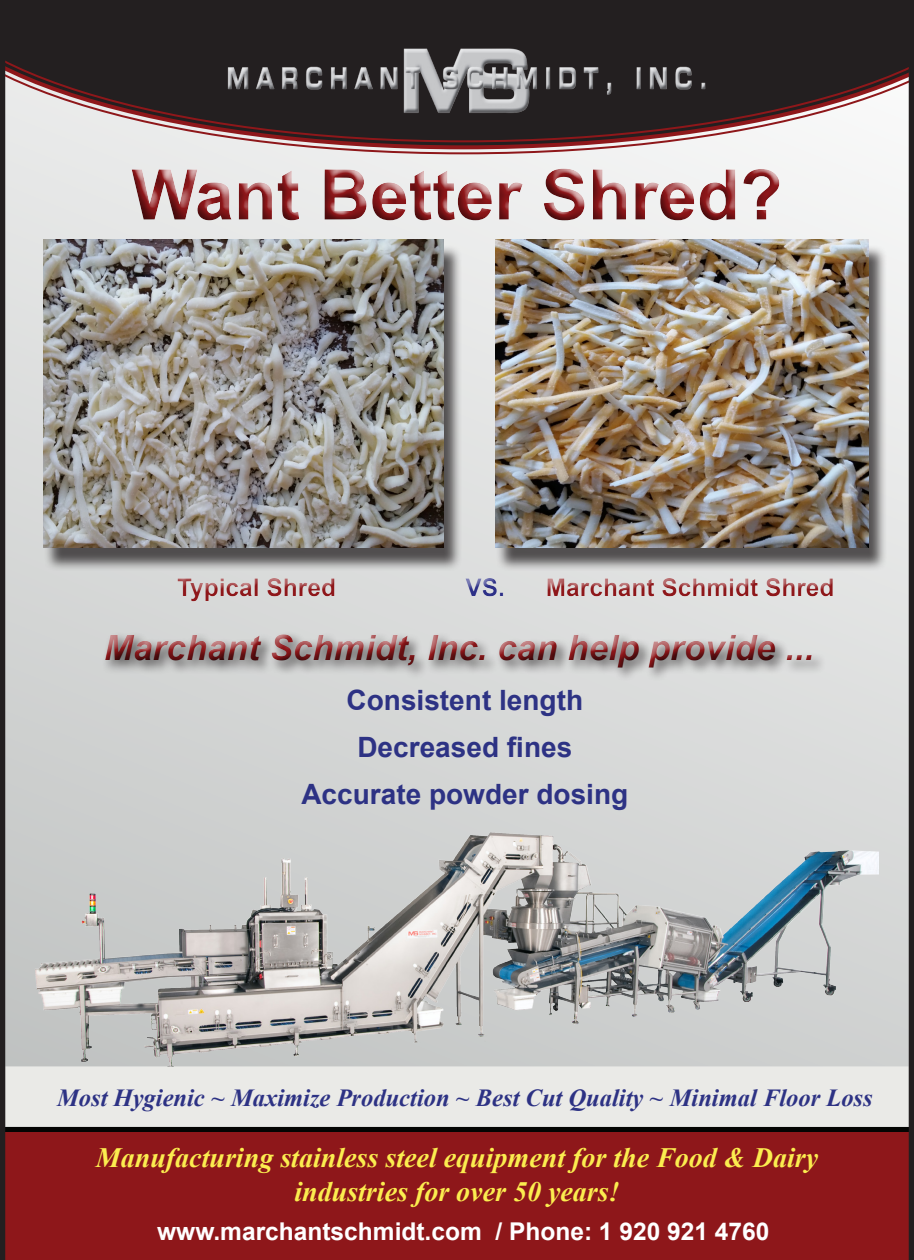
<style>
.page{position:relative;width:914px;height:1260px;background:#fff}
.page>*{position:absolute;margin:0;border:0;box-sizing:border-box;transform-origin:0 0}
.t1{font:700 70px "Arial";color:#8e171a}
.t2{font:italic 700 35px "Arial";color:#8e171a}
.t3{font:italic 700 28px "Times New Roman";color:#fbed4f}
.t4{font:700 28px "Arial";color:#2d3284}
.t5{font:italic 700 24.5px "Times New Roman";color:#2d3284}
.t6{font:700 24.5px "Arial";color:#fff}
.t7{font:700 24.5px "Arial";color:#8e171a}
.s1{color:#2d3088}
</style>
<div class="page">
<img style="left:0;top:0;width:914px;height:1260px">
<h1 class="t1" style="left:131px;top:148px;width:652px">Want Better Shred?</h1>
<p class="t7" style="left:177px;top:571px;width:160px">Typical Shred</p>
<p class="t7" style="left:465px;top:571px;width:370px"><span class="s1">VS.</span> Marchant Schmidt Shred</p>
<p class="t2" style="left:104px;top:624px;width:711px">Marchant Schmidt, Inc. can help provide ...</p>
<p class="t4" style="left:346px;top:681px;width:238px">Consistent length</p>
<p class="t4" style="left:357px;top:729px;width:216px">Decreased fines</p>
<p class="t4" style="left:301px;top:776px;width:328px">Accurate powder dosing</p>
<p class="t5" style="left:57px;top:1081px;width:817px">Most Hygienic ~ Maximize Production ~ Best Cut Quality ~ Minimal Floor Loss</p>
<p class="t3" style="left:96px;top:1138px;width:723px">Manufacturing stainless steel equipment for the Food &amp; Dairy</p>
<p class="t3" style="left:294px;top:1172px;width:327px">industries for over 50 years!</p>
<p class="t6" style="left:157px;top:1215px;width:613px">www.marchantschmidt.com / Phone: 1 920 921 4760</p>
</div>
